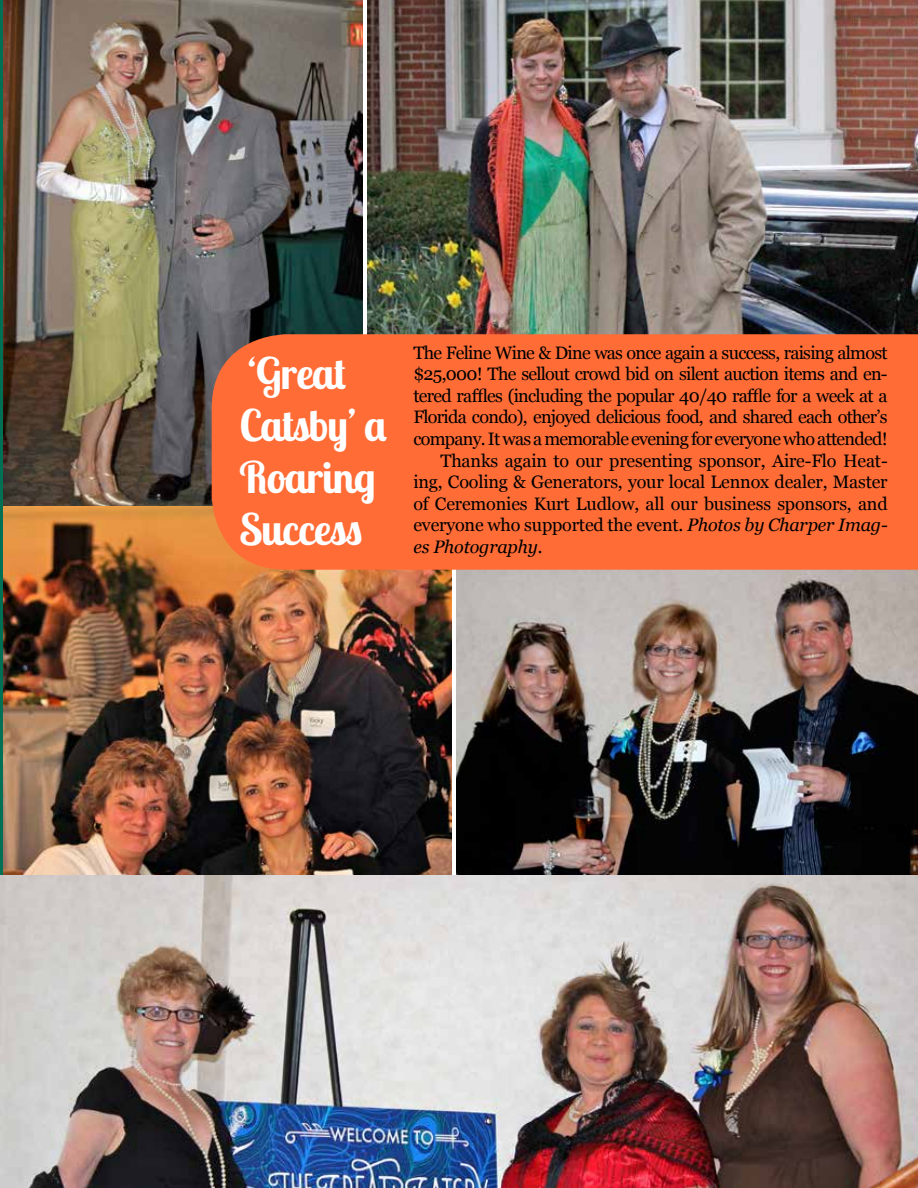
<style>
.page{position:relative;width:918px;height:1188px;background:#fff}
.page>*{position:absolute;margin:0;border:0;box-sizing:border-box;transform-origin:0 0}
.t1{font:700 43.5px/52.2px "Lobster Two";letter-spacing:-.025em;color:#fff}
.t2{font:18px "Georgia";letter-spacing:-.04em;color:#000}
.t3{font:18px "Georgia";letter-spacing:-.01em;color:#000}
.t4{font:italic 18px "Georgia";letter-spacing:-.01em;color:#000}
.s1{font-style:italic}
</style>
<div class="page">
<img style="left:457px;top:570px;width:461px;height:305px">
<img style="left:3px;top:506px;width:449px;height:369px">
<img style="left:368px;top:0;width:550px;height:334px">
<hr style="left:0;top:0;width:2px;height:1188px;background:#006f53">
<img style="left:3px;top:0;width:359px;height:505px">
<div style="left:212px;top:334px;width:706px;height:236px;background:#ff6c36"></div>
<img style="left:1px;top:875px;width:917px;height:313px">
<h1 class="t1" style="left:239px;top:346px;width:150px">‘Great<br>Catsby’ a<br>Roaring<br>Success</h1>
<p class="t2" style="left:413px;top:339px;width:476px">The Feline Wine &amp; Dine was once again a success, raising almost</p>
<p class="t2" style="left:413px;top:361px;width:476px">$25,000! The sellout crowd bid on silent auction items and en-</p>
<p class="t2" style="left:413px;top:382px;width:476px">tered raffles (including the popular 40/40 raffle for a week at a</p>
<p class="t2" style="left:413px;top:404px;width:476px">Florida condo), enjoyed delicious food, and shared each other’s</p>
<p class="t2" style="left:413px;top:426px;width:476px">company. It was a memorable evening for everyone who attended!</p>
<p class="t3" style="left:440px;top:447px;width:449px">Thanks again to our presenting sponsor, Aire-Flo Heat-</p>
<p class="t3" style="left:413px;top:469px;width:476px">ing, Cooling &amp; Generators, your local Lennox dealer, Master</p>
<p class="t3" style="left:413px;top:490px;width:476px">of Ceremonies Kurt Ludlow, all our business sponsors, and</p>
<p class="t3" style="left:413px;top:512px;width:476px">everyone who supported the event. <span class="s1">Photos by Charper Imag-</span></p>
<p class="t4" style="left:413px;top:534px;width:131px">es Photography.</p>
</div>
